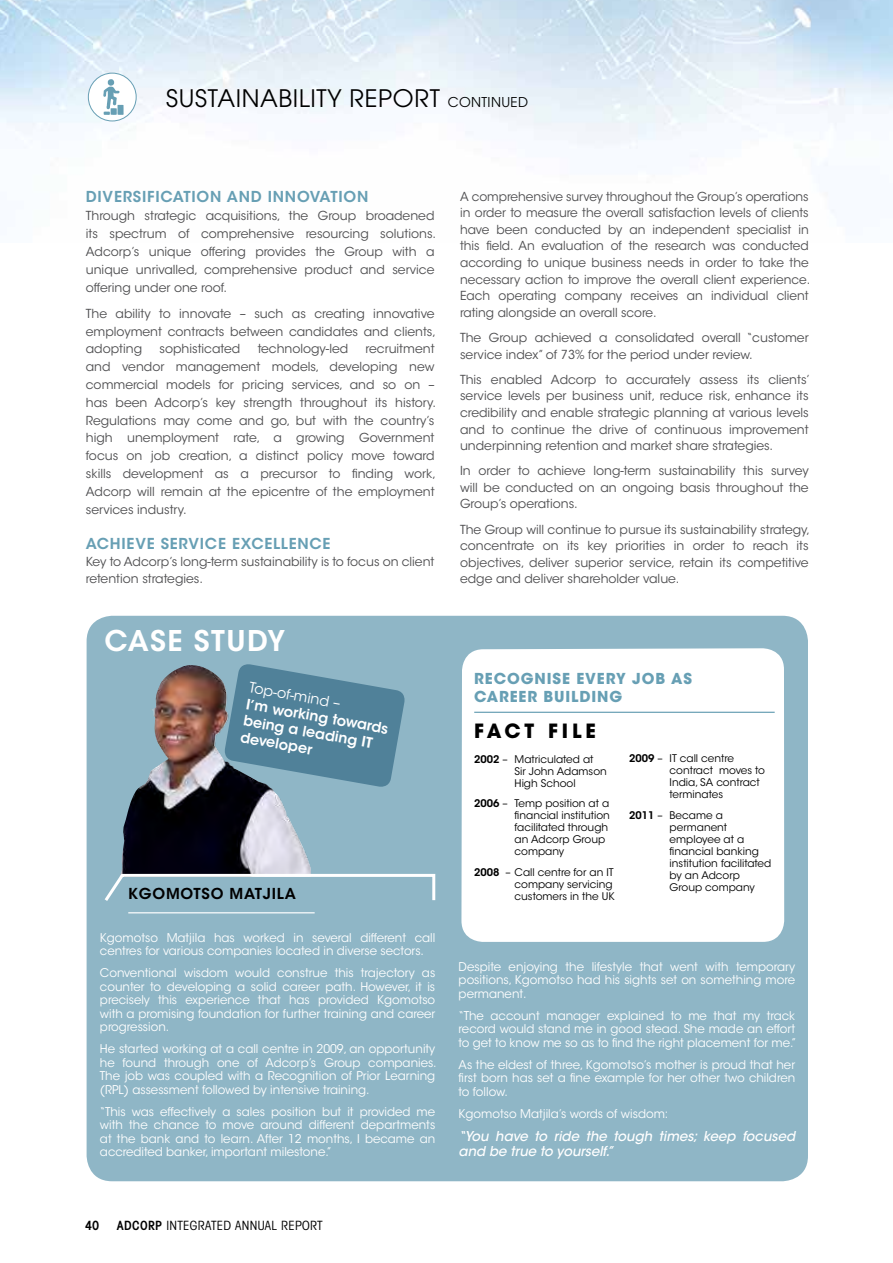
<style>
.page{position:relative;width:893px;height:1263px;background:#fff}
.page>*{position:absolute;margin:0;border:0;box-sizing:border-box;transform-origin:0 0}
.t1{font:600 28.35px "ITC Avant Garde Std";letter-spacing:.05em;color:#fff}
.t2{font:24px "Avant Garde";letter-spacing:.025em;color:#000}
.t3{font:700 19.5px "ITC Avant Garde Std";letter-spacing:.2em;color:#000}
.t4{font:600 15px "ITC Avant Garde Std";letter-spacing:.05em;color:#679fb4}
.t5{font:700 15px/18px "ITC Avant Garde Std";letter-spacing:.06em;color:#679fb4}
.t6{font:600 15px "ITC Avant Garde Std";letter-spacing:.05em;color:#000}
.t7{font:600 14.25px/16.6px "ITC Avant Garde Std";color:#fff}
.t8{font:14.25px "ITC Avant Garde Std";color:#fff}
.t9{font:italic 500 13.5px/15px "ITC Avant Garde Std";color:#fff}
.t10{font:condensed 12.75px "Avant Garde";letter-spacing:.025em;color:#000}
.t11{font:600 condensed 12.75px "Avant Garde";color:#000}
.t12{font:12.3px/16.6px "ITC Avant Garde Std";color:#4d4d4f}
.t13{font:12px/13.5px "ITC Avant Garde Std";color:#fff;text-align:justify}
.t14{font:10.5px/12px "ITC Avant Garde Std";color:#000}
.s1{font-size:13.5px}
.s2{font-weight:600}
</style>
<div class="page">
<img style="left:0;top:0;width:893px;height:212px">
<div style="left:88px;top:73px;width:48px;height:48px;background:#fff;border-radius:50%"></div>
<div style="left:88px;top:73px;width:49px;height:48px;border:1px solid #679fb4;border-radius:50%"></div>
<div style="left:87px;top:616px;width:721px;height:565px;background:#8fb6c6;border-radius:26px"></div>
<img style="left:121px;top:665px;width:190px;height:207px">
<svg style="left:104px;top:872px;width:332px;height:29px"></svg>
<div style="left:461px;top:648px;width:323px;height:294px;background:#fff"></div>
<svg style="left:223px;top:664px;width:182px;height:124px"></svg>
<hr style="left:128px;top:912px;width:187px;height:1px;background:#fff">
<hr style="left:474px;top:712px;width:301px;height:1px;background:#679fb4">
<svg style="left:103px;top:79px;width:21px;height:36px"></svg>
<h2 class="t2" style="left:166px;top:84px;width:363px">SUSTAINABILITY REPORT <span class="s1">CONTINUED</span></h2>
<p class="t4" style="left:86px;top:187px;width:284px">DIVERSIFICATION AND INNOVATION</p>
<p class="t12" style="left:86px;top:207px;width:352px;line-height:17.9px">Through strategic acquisitions, the Group broadened its spectrum of comprehensive resourcing solutions.<br>Adcorp’s unique offering provides the Group with a unique unrivalled, comprehensive product and service offering under one roof.</p>
<p class="t12" style="left:86px;top:305px;width:352px;line-height:17.9px;text-align:justify">The ability to innovate – such as creating innovative employment contracts between candidates and clients, adopting</p>
<p class="t12" style="left:86px;top:340px;width:352px;line-height:17.9px;text-indent:280px">recruitment and vendor management models, developing new commercial models for pricing services, and so on – has been Adcorp’s key strength throughout its history.<br>Regulations may come and go, but with the country’s high unemployment rate, a growing Government focus on job creation, a distinct policy move toward skills development as a precursor to finding work, Adcorp will remain at the epicentre of the employment services industry.</p>
<p class="t4" style="left:86px;top:534px;width:246px">ACHIEVE SERVICE EXCELLENCE</p>
<p class="t12" style="left:86px;top:553px;width:350px;line-height:17.1px">Key to Adcorp’s long-term sustainability is to focus on client retention strategies.</p>
<p class="t12" style="left:160px;top:341px;width:82px">sophisticated</p>
<p class="t12" style="left:258px;top:341px;width:92px">technology-led</p>
<h1 class="t1" style="left:105px;top:623px;width:182px">CASE STUDY</h1>
<p class="t8" style="left:251px;top:679px;width:94px;rotate:10deg">Top-of-mind –</p>
<p class="t7" style="left:248px;top:695px;width:145px;rotate:10deg">I’M WORKING TOWARDS<br>BEING A LEADING IT<br>DEVELOPER</p>
<p class="t6" style="left:128px;top:884px;width:64px">KGOMOTSO</p>
<p class="t6" style="left:229px;top:884px;width:25px">MATJILA</p>
<p class="t13" style="left:100px;top:931px;width:337px">Kgomotso Matjila has worked in several different call centres for various companies located in diverse sectors.</p>
<p class="t13" style="left:100px;top:966px;width:337px">Conventional wisdom would construe this trajectory as counter to developing a solid career path. However, it is precisely this experience that has provided Kgomotso with a promising foundation for further training and career progression.</p>
<p class="t13" style="left:100px;top:1042px;width:338px">He started working at a call centre in 2009, an opportunity he found through one of Adcorp’s Group companies.<br>The job was coupled with a Recognition of Prior Learning (RPL) assessment followed by intensive training.</p>
<p class="t13" style="left:100px;top:1105px;width:337px">“This was effectively a sales position but it provided me with the chance to move around different departments at the bank and to learn. After 12 months, I became an accredited banker, important milestone.”</p>
<p class="t12" style="left:460px;top:188px;width:352px">A comprehensive survey throughout the Group’s operations in order to measure the overall satisfaction levels of clients have been conducted by an independent specialist in this field. An evaluation of the research was conducted according to unique business needs in order to take the necessary action to improve the overall client experience.<br>Each operating company receives an individual client rating alongside an overall score.</p>
<p class="t12" style="left:460px;top:329px;width:350px">The Group achieved a consolidated overall “customer service index” of 73% for the period under review.</p>
<p class="t12" style="left:460px;top:371px;width:352px;text-align:justify">This enabled Adcorp to accurately assess its clients’ service levels per business unit, reduce risk, enhance its credibility and enable strategic planning at various levels and to continue the drive of continuous improvement underpinning retention and market share strategies.</p>
<p class="t12" style="left:460px;top:463px;width:350px;text-align:justify">In order to achieve long-term sustainability this survey will be conducted on an ongoing basis throughout the Group’s operations.</p>
<p class="t12" style="left:460px;top:521px;width:352px;text-align:justify">The Group will continue to pursue its sustainability strategy, concentrate on its key priorities in order to reach its objectives, deliver superior service, retain its competitive edge and deliver shareholder value.</p>
<p class="t5" style="left:474px;top:669px;width:219px">RECOGNISE EVERY JOB AS<br>CAREER BUILDING</p>
<h3 class="t3" style="left:474px;top:718px;width:123px">FACT FILE</h3>
<p class="t14" style="left:515px;top:753px;width:94px;text-indent:-40px"><span class="s2">2002</span> – Matriculated at<br>Sir John Adamson<br>High School</p>
<p class="t14" style="left:515px;top:797px;width:97px;text-indent:-40px"><span class="s2">2006</span> – Temp position at a financial institution facilitated through an Adcorp Group company</p>
<p class="t14" style="left:515px;top:866px;width:102px;text-indent:-40px"><span class="s2">2008</span> – Call centre for an IT company servicing customers in the UK</p>
<p class="t14" style="left:670px;top:753px;width:97px;text-indent:-40px"><span class="s2">2009</span> – IT call centre contract moves to<br>India, SA contract terminates</p>
<p class="t14" style="left:670px;top:809px;width:103px;text-indent:-40px"><span class="s2">2011</span> – Became a permanent employee at a financial banking institution facilitated by an Adcorp<br>Group company</p>
<p class="t13" style="left:459px;top:960px;width:338px">Despite enjoying the lifestyle that went with temporary positions, Kgomotso had his sights set on something more permanent.</p>
<p class="t13" style="left:459px;top:1009px;width:339px">“The account manager explained to me that my track record would stand me in good stead. She made an effort to get to know me so as to find the right placement for me.”</p>
<p class="t13" style="left:459px;top:1058px;width:338px">As the eldest of three, Kgomotso’s mother is proud that her first born has set a fine example for her other two children to follow.</p>
<p class="t13" style="left:459px;top:1107px;width:211px">Kgomotso Matjila’s words of wisdom:</p>
<p class="t9" style="left:459px;top:1129px;width:338px">“You have to ride the tough times; keep focused and be true to yourself.”</p>
<p class="t11" style="left:85px;top:1217px;width:16px">40</p>
<p class="t10" style="left:117px;top:1217px;width:207px"><span class="s2">ADCORP</span> INTEGRATED ANNUAL REPORT</p>
</div>
